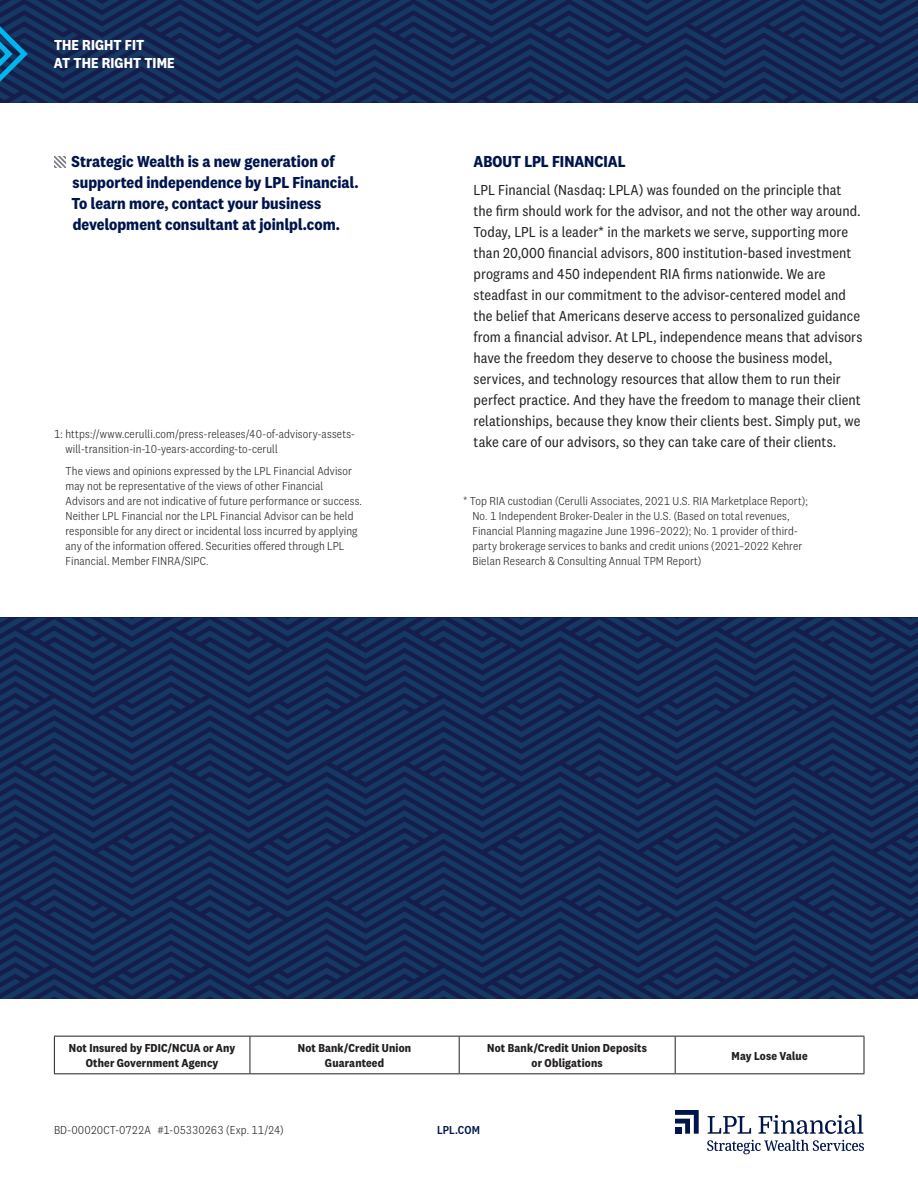
<style>
.page{position:relative;width:918px;height:1188px;background:#fff}
.page>*{position:absolute;margin:0;border:0;box-sizing:border-box;transform-origin:0 0}
.t1{font:700 16.5px/21px "National 2 Narrow";color:#00144c}
.t2{font:15px/21px "National 2 Narrow";letter-spacing:.005em;color:#231f20}
.t3{font:700 15px/18px "National 2 Narrow";letter-spacing:.005em;color:#fff}
.t4{font:300 12px/15px "National 2 Narrow";letter-spacing:.01em;color:#231f20}
.t5{font:700 12px/15px "National 2 Narrow";letter-spacing:.015em;color:#231f20;text-align:center}
.t6{font:500 12px "National 2 Narrow";letter-spacing:.01em;color:#00144c}
</style>
<div class="page">
<hr style="left:54px;top:1036px;width:196px;height:1px;background:#231f20">
<hr style="left:54px;top:1037px;width:1px;height:36px;background:#231f20">
<hr style="left:250px;top:1036px;width:209px;height:1px;background:#231f20">
<hr style="left:250px;top:1037px;width:1px;height:36px;background:#231f20">
<hr style="left:459px;top:1036px;width:216px;height:1px;background:#231f20">
<hr style="left:459px;top:1037px;width:1px;height:36px;background:#231f20">
<hr style="left:675px;top:1036px;width:189px;height:1px;background:#231f20">
<hr style="left:675px;top:1037px;width:1px;height:36px;background:#231f20">
<hr style="left:864px;top:1037px;width:1px;height:36px;background:#231f20">
<hr style="left:54px;top:1073px;width:196px;height:1px;background:#231f20">
<hr style="left:250px;top:1073px;width:209px;height:1px;background:#231f20">
<hr style="left:459px;top:1073px;width:216px;height:1px;background:#231f20">
<hr style="left:675px;top:1073px;width:189px;height:1px;background:#231f20">
<svg style="left:54px;top:156px;width:11px;height:11px"></svg>
<svg style="left:0;top:618px;width:366px;height:212px;background:#152b58"></svg>
<svg style="left:366px;top:618px;width:389px;height:212px;background:#152b58"></svg>
<svg style="left:0;top:830px;width:366px;height:169px;background:#152b57"></svg>
<svg style="left:366px;top:830px;width:389px;height:169px;background:#152b58"></svg>
<svg style="left:755px;top:618px;width:163px;height:381px;background:#152b57"></svg>
<svg style="left:707px;top:1140px;width:157px;height:14px"></svg>
<svg style="left:675px;top:1110px;width:24px;height:24px"></svg>
<div style="left:675px;top:1127px;width:6px;height:7px;background:#00144c"></div>
<svg style="left:708px;top:1116px;width:43px;height:18px"></svg>
<svg style="left:758px;top:1115px;width:105px;height:19px"></svg>
<svg style="left:0;top:0;width:918px;height:103px;background:#142b58"></svg>
<p class="t3" style="left:54px;top:36px;width:122px">THE RIGHT FIT<br>AT THE RIGHT TIME</p>
<h1 class="t1" style="left:71px;top:151px;width:289px">Strategic Wealth is a new generation of supported independence by LPL Financial.<br>To learn more, contact your business development consultant at joinlpl.com.</h1>
<p class="t4" style="left:66px;top:426px;width:291px;text-indent:-12px">1: https://www.cerulli.com/press-releases/40-of-advisory-assets&shy;will-transition-in-10-years-according-to-cerull</p>
<p class="t4" style="left:66px;top:463px;width:298px">The views and opinions expressed by the LPL Financial Advisor may not be representative of the views of other Financial Advisors and are not indicative of future performance or success.<br>Neither LPL Financial nor the LPL Financial Advisor can be held responsible for any direct or incidental loss incurred by applying any of the information offered. Securities offered through LPL Financial. Member FINRA/SIPC.</p>
<h1 class="t1" style="left:474px;top:151px;width:153px">ABOUT LPL FINANCIAL</h1>
<p class="t2" style="left:474px;top:179px;width:390px">LPL Financial (Nasdaq: LPLA) was founded on the principle that the firm should work for the advisor, and not the other way around.<br>Today, LPL is a leader* in the markets we serve, supporting more than 20,000 financial advisors, 800 institution-based investment programs and 450 independent RIA firms nationwide. We are steadfast in our commitment to the advisor-centered model and the belief that Americans deserve access to personalized guidance from a financial advisor. At LPL, independence means that advisors have the freedom they deserve to choose the business model, services, and technology resources that allow them to run their perfect practice. And they have the freedom to manage their client relationships, because they know their clients best. Simply put, we take care of our advisors, so they can take care of their clients.</p>
<p class="t4" style="left:472px;top:493px;width:337px;text-indent:-9px">* Top RIA custodian (Cerulli Associates, 2021 U.S. RIA Marketplace Report); No. 1 Independent Broker-Dealer in the U.S. (Based on total revenues, Financial Planning magazine June 1996–2022); No. 1 provider of third&shy;party brokerage services to banks and credit unions (2021–2022 Kehrer Bielan Research &amp; Consulting Annual TPM Report)</p>
<p class="t5" style="left:69px;top:1040px;width:168px">Not Insured by FDIC/NCUA or Any<br>Other Government Agency</p>
<p class="t5" style="left:298px;top:1040px;width:115px">Not Bank/Credit Union<br>Guaranteed</p>
<p class="t5" style="left:487px;top:1040px;width:161px">Not Bank/Credit Union Deposits or Obligations</p>
<p class="t5" style="left:732px;top:1048px;width:78px">May Lose Value</p>
<p class="t4" style="left:54px;top:1122px;width:231px">BD-00020CT-0722A #1-05330263 (Exp. 11/24)</p>
<p class="t6" style="left:437px;top:1123px;width:44px">LPL.COM</p>
</div>
